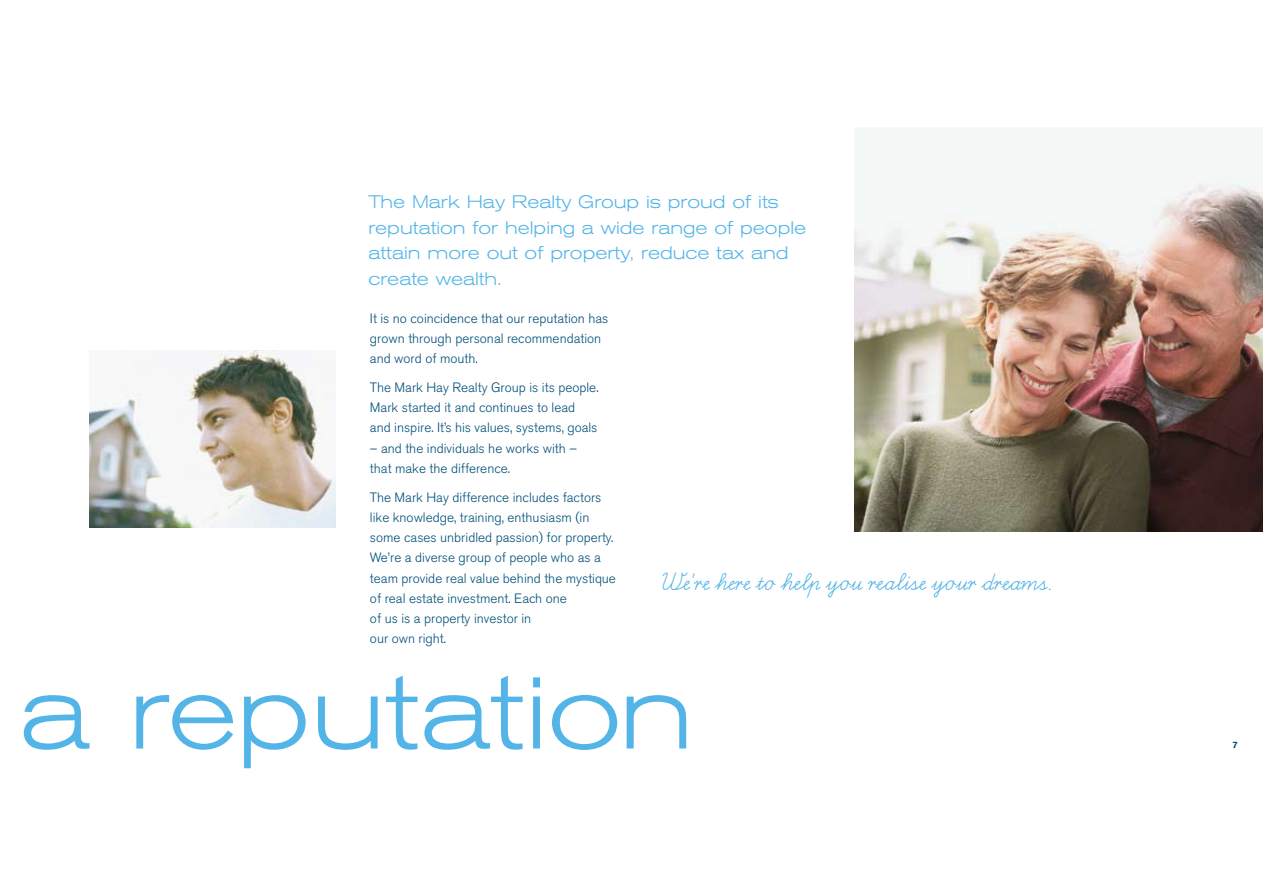
<style>
.page{position:relative;width:1263px;height:893px;background:#fff}
.page>*{position:absolute;margin:0;border:0;box-sizing:border-box;transform-origin:0 0}
.t1{font:300 expanded 105px "Akzidenz Grotesk BE";color:#52b4e7}
.t2{font:30px "Schulschrift B";color:#52b4e7}
.t3{font:300 expanded 18px/25.5px "Akzidenz Grotesk BE";color:#52b4e7}
.t4{font:300 13.5px/20.2px "Akzidenz Grotesk BE";color:#00507a}
.t5{font:900 9px "Akzidenz Grotesk";color:#00507a}
</style>
<div class="page">
<img style="left:855px;top:128px;width:408px;height:403px">
<img style="left:89px;top:351px;width:247px;height:176px">
<h3 class="t3" style="left:369px;top:189px;width:439px">The Mark Hay Realty Group is proud of its reputation for helping a wide range of people attain more out of property, reduce tax and create wealth.</h3>
<p class="t4" style="left:370px;top:308px;width:240px">It is no coincidence that our reputation has grown through personal recommendation and word of mouth.</p>
<p class="t4" style="left:370px;top:377px;width:230px">The Mark Hay Realty Group is its people.<br>Mark started it and continues to lead and inspire. It’s his values, systems, goals</p>
<p class="t4" style="left:370px;top:438px;width:209px">– and the individuals he works with – that make the difference.</p>
<p class="t4" style="left:370px;top:487px;width:247px">The Mark Hay difference includes factors like knowledge, training, enthusiasm (in some cases unbridled passion) for property.<br>We’re a diverse group of people who as a team provide real value behind the mystique of real estate investment. Each one<br>of us is a property investor in<br>our own right.</p>
<h2 class="t2" style="left:660px;top:568px;width:392px">We’re here to help you realise your dreams.</h2>
<h1 class="t1" style="left:19px;top:653px;width:675px">a reputation</h1>
<p class="t5" style="left:1232px;top:739px;width:7px">7</p>
</div>
